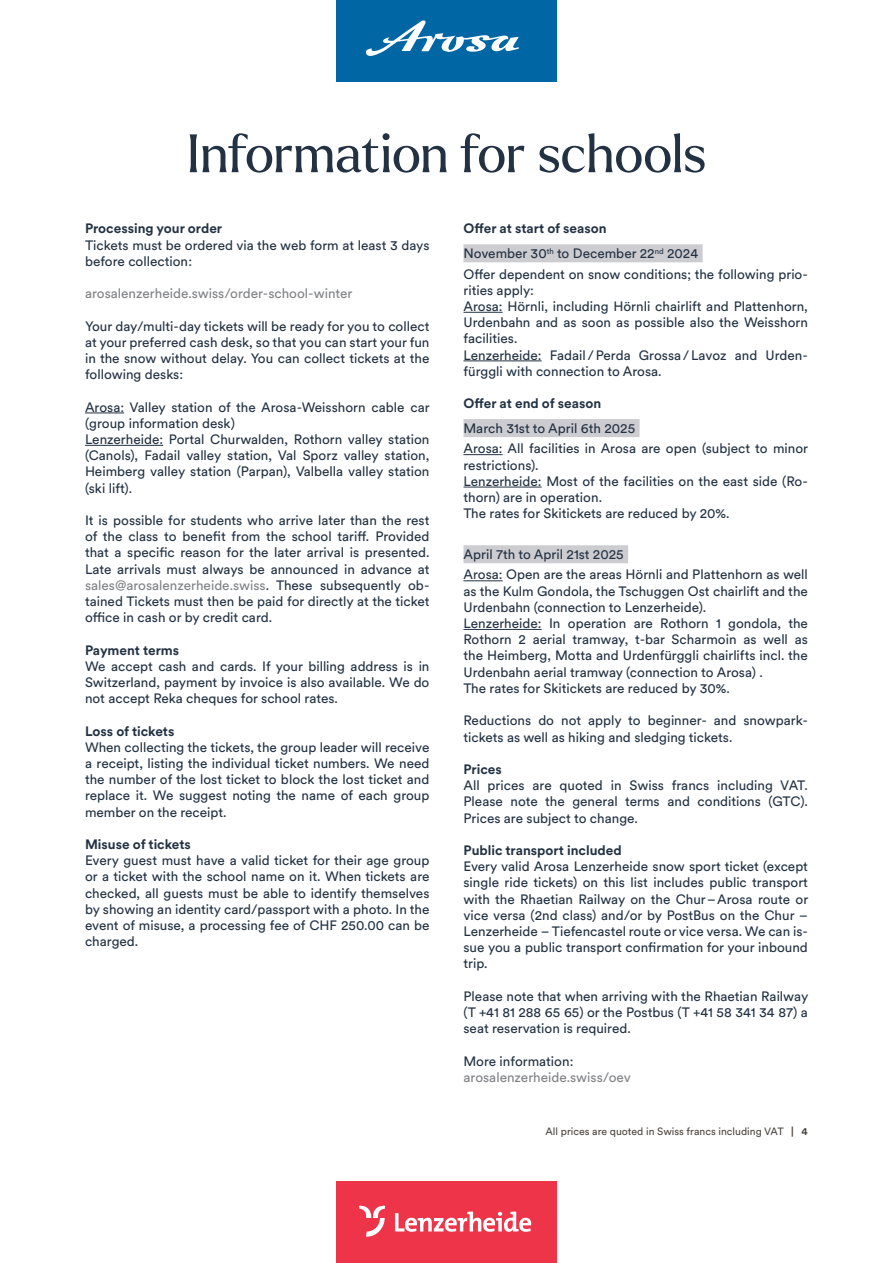
<style>
.page{position:relative;width:893px;height:1263px;background:#fff}
.page>*{position:absolute;margin:0;border:0;box-sizing:border-box;transform-origin:0 0}
.t1{font:52.5px "Larken";letter-spacing:-.005em;color:#233243}
.t2{font:13.5px/16.2px "Circulargraubuenden";color:#233243}
.t3{font:700 13.5px "Circulargraubuenden";color:#233243}
.t4{font:13.5px "Circulargraubuenden";color:#808285}
.t5{font:10.5px "Circulargraubuenden";color:#4d453f}
.s1{color:#808285}
.s2{font-weight:700}
</style>
<div class="page">
<div style="left:336px;top:0;width:221px;height:81px;background:#0166a4"></div>
<svg style="left:366px;top:20px;width:153px;height:36px"></svg>
<div style="left:336px;top:1182px;width:221px;height:81px;background:#ee3449"></div>
<svg style="left:395px;top:1211px;width:136px;height:21px"></svg>
<svg style="left:359px;top:1206px;width:26px;height:31px"></svg>
<hr style="left:85px;top:413px;width:39px;height:1px;background:#233243">
<hr style="left:85px;top:445px;width:78px;height:1px;background:#233243">
<div style="left:463px;top:244px;width:240px;height:18px;background:#cdccd1"></div>
<hr style="left:463px;top:312px;width:40px;height:1px;background:#233243">
<hr style="left:463px;top:361px;width:79px;height:1px;background:#233243">
<div style="left:463px;top:419px;width:177px;height:18px;background:#cdccd1"></div>
<hr style="left:463px;top:454px;width:40px;height:1px;background:#233243">
<hr style="left:463px;top:487px;width:79px;height:1px;background:#233243">
<div style="left:463px;top:545px;width:165px;height:18px;background:#cdccd1"></div>
<hr style="left:463px;top:580px;width:40px;height:1px;background:#233243">
<hr style="left:463px;top:629px;width:79px;height:1px;background:#233243">
<h1 class="t1" style="left:187px;top:119px;width:521px">Information for schools</h1>
<p class="t3" style="left:85px;top:219px;width:139px">Processing your order</p>
<p class="t2" style="left:85px;top:236px;width:346px">Tickets must be ordered via the web form at least 3 days before collection:</p>
<p class="t4" style="left:85px;top:284px;width:269px">arosalenzerheide.swiss/order-school-winter</p>
<p class="t2" style="left:85px;top:317px;width:346px;text-align:justify">Your day/multi-day tickets will be ready for you to collect at your preferred cash desk, so that you can start your fun in the snow without delay. You can collect tickets at the following desks:</p>
<p class="t2" style="left:85px;top:398px;width:346px">Arosa: Valley station of the Arosa-Weisshorn cable car (group information desk)<br>Lenzerheide: Portal Churwalden, Rothorn valley station (Canols), Fadail valley station, Val Sporz valley station, Heimberg valley station (Parpan), Valbella valley station (ski lift).</p>
<p class="t2" style="left:85px;top:512px;width:346px;text-align:justify">It is possible for students who arrive later than the rest of the class to benefit from the school tariff. Provided that a specific reason for the later arrival is presented.<br>Late arrivals must always be announced in advance at <span class="s1">sales@arosalenzerheide.swiss</span>. These subsequently ob&shy;tained Tickets must then be paid for directly at the ticket office in cash or by credit card.</p>
<p class="t3" style="left:85px;top:641px;width:96px">Payment terms</p>
<p class="t2" style="left:85px;top:657px;width:346px;text-align:justify">We accept cash and cards. If your billing address is in Switzerland, payment by invoice is also available. We do not accept Reka cheques for school rates.</p>
<p class="t3" style="left:85px;top:722px;width:91px">Loss of tickets</p>
<p class="t2" style="left:85px;top:738px;width:346px;text-align:justify">When collecting the tickets, the group leader will receive a receipt, listing the individual ticket numbers. We need the number of the lost ticket to block the lost ticket and replace it. We suggest noting the name of each group member on the receipt.</p>
<p class="t3" style="left:85px;top:835px;width:107px">Misuse of tickets</p>
<p class="t2" style="left:85px;top:852px;width:346px;text-align:justify">Every guest must have a valid ticket for their age group or a ticket with the school name on it. When tickets are checked, all guests must be able to identify themselves by showing an identity card/passport with a photo. In the event of misuse, a processing fee of CHF 250.00 can be charged.</p>
<p class="t2" style="left:463px;top:216px;width:236px;line-height:24.8px"><span class="s2">Offer at start of season<br></span>November 30<sup>th</sup> to December 22<sup>nd</sup> 2024</p>
<p class="t2" style="left:463px;top:265px;width:346px">Offer dependent on snow conditions; the following prio&shy;rities apply:<br>Arosa: Hörnli, including Hörnli chairlift and Plattenhorn, Urdenbahn and as soon as possible also the Weisshorn facilities.<br>Lenzerheide: Fadail /Perda Grossa/Lavoz and Urden&shy;fürggli with connection to Arosa.</p>
<p class="t3" style="left:463px;top:394px;width:139px">Offer at end of season</p>
<p class="t2" style="left:463px;top:417px;width:346px;line-height:20.4px">March 31st to April 6th 2025<br>Arosa: All facilities in Arosa are open (subject to minor</p>
<p class="t2" style="left:463px;top:456px;width:346px">restrictions).<br>Lenzerheide: Most of the facilities on the east side (Ro&shy;thorn) are in operation.<br>The rates for Skitickets are reduced by 20%.</p>
<p class="t2" style="left:463px;top:543px;width:346px;line-height:20.4px">April 7th to April 21st 2025<br>Arosa: Open are the areas Hörnli and Plattenhorn as well</p>
<p class="t2" style="left:463px;top:582px;width:346px">as the Kulm Gondola, the Tschuggen Ost chairlift and the Urdenbahn (connection to Lenzerheide).<br>Lenzerheide: In operation are Rothorn 1 gondola, the Rothorn 2 aerial tramway, t-bar Scharmoin as well as the Heimberg, Motta and Urdenfürggli chairlifts incl. the Urdenbahn aerial tramway (connection to Arosa) .<br>The rates for Skitickets are reduced by 30%.</p>
<p class="t2" style="left:463px;top:712px;width:346px">Reductions do not apply to beginner- and snowpark&shy;tickets as well as hiking and sledging tickets.</p>
<p class="t3" style="left:463px;top:760px;width:40px">Prices</p>
<p class="t2" style="left:463px;top:777px;width:346px;text-align:justify">All prices are quoted in Swiss francs including VAT.<br>Please note the general terms and conditions (GTC).<br>Prices are subject to change.</p>
<p class="t3" style="left:463px;top:841px;width:160px">Public transport included</p>
<p class="t2" style="left:463px;top:858px;width:346px;text-align:justify">Every valid Arosa Lenzerheide snow sport ticket (except single ride tickets) on this list includes public transport with the Rhaetian Railway on the Chur–Arosa route or vice versa (2nd class) and/or by PostBus on the Chur – Lenzerheide – Tiefencastel route or vice versa. We can is&shy;sue you a public transport confirmation for your inbound trip.</p>
<p class="t2" style="left:463px;top:987px;width:346px;text-align:justify">Please note that when arriving with the Rhaetian Railway (T +41 81 288 65 65) or the Postbus (T +41 58 341 34 87) a seat reservation is required.</p>
<p class="t2" style="left:463px;top:1052px;width:111px">More information:</p>
<p class="t4" style="left:463px;top:1068px;width:169px">arosalenzerheide.swiss/oev</p>
<p class="t5" style="left:545px;top:1124px;width:264px">All prices are quoted in Swiss francs including VAT <span class="s2">| 4</span></p>
</div>
